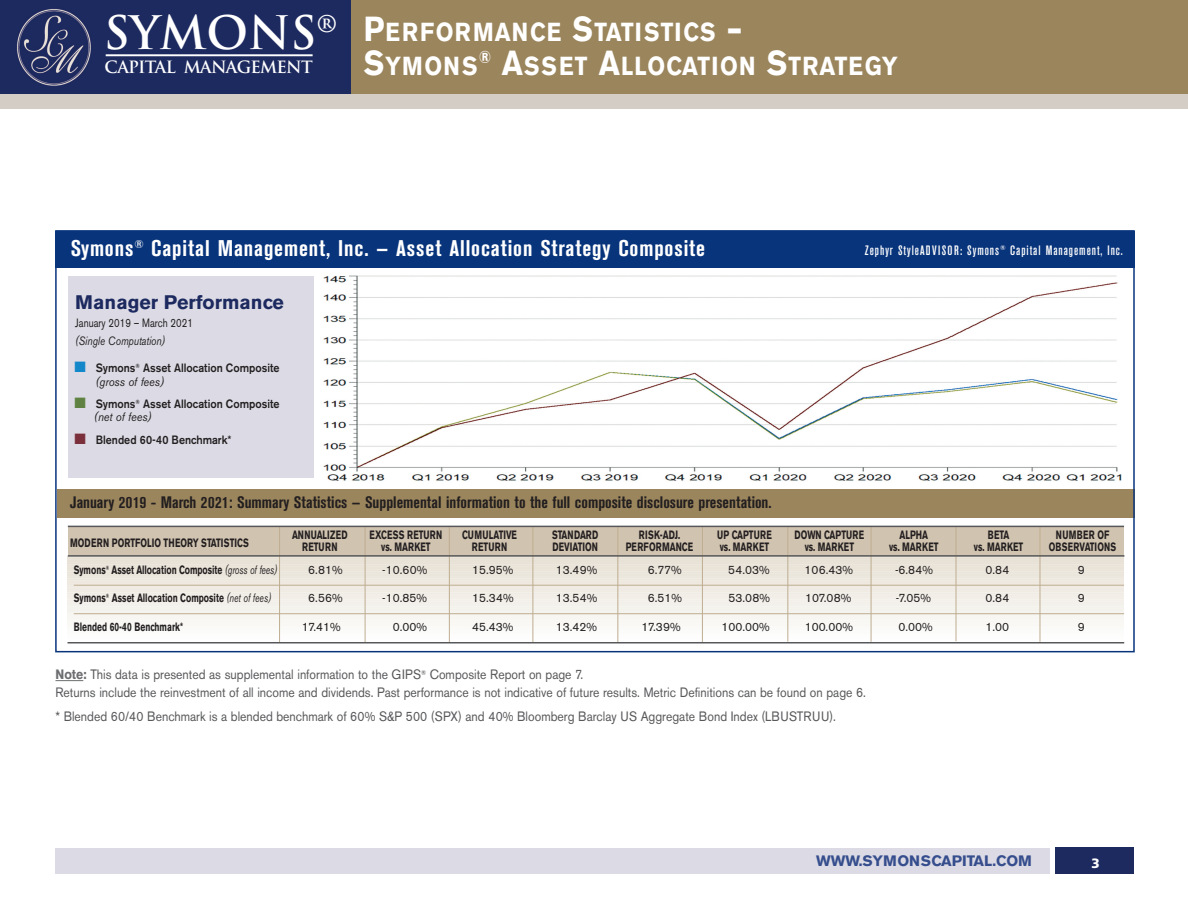
<style>
.page{position:relative;width:1188px;height:918px;background:#fff}
.page>*{position:absolute;margin:0;border:0;box-sizing:border-box;transform-origin:0 0}
.t1{font:700 45px "Trajan";color:#fff}
.t2{font:700 25.8px/34.5px "Akzidenz Grotesk BE";letter-spacing:.05em;color:#fff;scale:.87 1}
.t3{font:700 condensed 22.5px "Akzidenz Grotesk BE";letter-spacing:.04em;color:#fff}
.t4{font:700 19.5px "Akzidenz Grotesk BE";color:#1d2a5f}
.t5{font:700 condensed 16.5px "Akzidenz Grotesk BE";color:#231f20}
.t6{font:700 16.5px "Trajan";letter-spacing:-.045em;color:#fff}
.t7{font:700 15px "Akzidenz Grotesk BE";color:#364e8d}
.t8{font:13.5px/18px "Akzidenz Grotesk BE";color:#57585a;scale:.9 1}
.t9{font:500 condensed 13.5px "Akzidenz Grotesk BE";letter-spacing:.07em;color:#fff}
.t10{font:900 13.5px "Frutiger";color:#fff}
.t11{font:700 12px "Akzidenz Grotesk BE";color:#231f20;scale:.7 1}
.t12{font:12px "Akzidenz Grotesk BE";color:#231f20}
.t13{font:500 12px/13.5px "Akzidenz Grotesk BE";color:#231f20;scale:.9 1}
.t14{font:12px "Akzidenz Grotesk BE";color:#231f20;scale:.8 1}
.t15{font:italic 12px "Akzidenz Grotesk BE";color:#231f20;scale:.8 1}
.t16{font:700 12px "Akzidenz Grotesk BE";letter-spacing:.04em;color:#231f20;scale:.7 1}
.t17{font:700 12px "Akzidenz Grotesk BE";letter-spacing:.02em;color:#231f20;scale:.7 1}
.s1{font-size:34.5px}
.s2{font-weight:400;font-style:italic}
.s3{font-weight:700;color:#6c6d70}
</style>
<div class="page">
<div style="left:57px;top:489px;width:1078px;height:28px;background:#9b855c"></div>
<svg style="left:56px;top:680px;width:27px;height:1px"></svg>
<div style="left:55px;top:231px;width:1079px;height:36px;background:#08347b"></div>
<img style="left:323px;top:275px;width:799px;height:206px">
<div style="left:68px;top:629px;width:1056px;height:8px;background:#fcfcfb"></div>
<div style="left:68px;top:622px;width:1056px;height:8px;background:#faf9f6"></div>
<div style="left:68px;top:615px;width:1056px;height:8px;background:#f7f7f3"></div>
<div style="left:68px;top:608px;width:1056px;height:8px;background:#e9e5db"></div>
<div style="left:68px;top:606px;width:1056px;height:8px;background:#f4f2ed"></div>
<div style="left:68px;top:599px;width:1056px;height:8px;background:#f3efea"></div>
<div style="left:68px;top:592px;width:1056px;height:8px;background:#f2eee7"></div>
<div style="left:68px;top:585px;width:1056px;height:8px;background:#efeae3"></div>
<div style="left:68px;top:578px;width:1056px;height:8px;background:#e0d7c9"></div>
<div style="left:68px;top:575px;width:1056px;height:9px;background:#ede7de"></div>
<div style="left:68px;top:568px;width:1056px;height:9px;background:#eae5da"></div>
<div style="left:68px;top:561px;width:1056px;height:9px;background:#e9e2d7"></div>
<div style="left:68px;top:557px;width:1056px;height:6px;background:#e7e0d4"></div>
<div style="left:68px;top:527px;width:1056px;height:28px;background:#d0c3b0"></div>
<hr style="left:74px;top:585px;width:1050px;height:1px;background:#bead90">
<hr style="left:74px;top:613px;width:1050px;height:1px;background:#bead90">
<div style="left:68px;top:276px;width:246px;height:202px;background:#dcdbe5"></div>
<hr style="left:279px;top:527px;width:1px;height:116px;background:#bead90">
<hr style="left:365px;top:527px;width:1px;height:115px;background:#bead90">
<hr style="left:449px;top:527px;width:1px;height:115px;background:#bead90">
<hr style="left:533px;top:527px;width:1px;height:116px;background:#bead90">
<hr style="left:617px;top:527px;width:1px;height:115px;background:#bead90">
<hr style="left:702px;top:526px;width:1px;height:116px;background:#bead90">
<hr style="left:787px;top:527px;width:1px;height:115px;background:#bead90">
<hr style="left:871px;top:527px;width:1px;height:115px;background:#bead90">
<hr style="left:956px;top:526px;width:1px;height:115px;background:#bead90">
<hr style="left:1040px;top:527px;width:1px;height:115px;background:#bead90">
<hr style="left:68px;top:526px;width:1056px;height:1px;background:#57585a">
<hr style="left:68px;top:555px;width:1056px;height:2px;background:#57585a">
<hr style="left:68px;top:642px;width:1056px;height:2px;background:#57585a">
<div style="left:350px;top:0;width:838px;height:94px;background:#9b855c"></div>
<div style="left:0;top:0;width:351px;height:94px;background:#1d2a5f"></div>
<div style="left:0;top:94px;width:1188px;height:15px;background:#d3cdc6"></div>
<hr style="left:106px;top:54px;width:207px;height:2px;background:#fff">
<img style="left:17px;top:9px;width:74px;height:77px">
<div style="left:55px;top:848px;width:994px;height:26px;background:#dcdbe5"></div>
<div style="left:1057px;top:848px;width:77px;height:26px;background:#1d2a5f"></div>
<h1 class="t1" style="left:104px;top:7px;width:235px">SYMONS<sup>®</sup></h1>
<p class="t6" style="left:105px;top:57px;width:210px">CAPITAL MANAGEMENT</p>
<h2 class="t2" style="left:364px;top:17px;width:616px"><span class="s1">P</span>ERFORMANCE <span class="s1">S</span>TATISTICS <span class="s1">–<br>S</span>YMONS<sup>®</sup> <span class="s1">A</span>SSET <span class="s1">A</span>LLOCATION <span class="s1">S</span>TRATEGY</h2>
<h2 class="t2" style="left:364px;top:34px;width:736px"><span class="s1">P</span>ERFORMANCE <span class="s1">S</span>TATISTICS <span class="s1">— S</span>MALL <span class="s1">C</span>AP <span class="s1">V</span>ALUE</h2>
<h3 class="t3" style="left:71px;top:240px;width:636px">Symons<sup>®</sup> Capital Management, Inc. — Asset Allocation Strategy Composite</h3>
<p class="t9" style="left:865px;top:246px;width:259px">Zephyr StyleADVISOR: Symons<sup>®</sup> Capital Management, Inc.</p>
<h3 class="t4" style="left:75px;top:295px;width:210px">Manager Performance</h3>
<p class="t14" style="left:75px;top:318px;width:149px">January 2019 – March 2021</p>
<p class="t15" style="left:75px;top:336px;width:114px">(Single Computation)</p>
<p class="t13" style="left:95px;top:362px;width:206px">Symons<sup>®</sup> Asset Allocation Composite <span class="s2">(gross of fees)</span></p>
<p class="t13" style="left:94px;top:398px;width:208px">Symons<sup>®</sup> Asset Allocation Composite <span class="s2">(net of fees)</span></p>
<p class="t13" style="left:96px;top:434px;width:153px">Blended 60-40 Benchmark*</p>
<p class="t5" style="left:70px;top:496px;width:703px">January 2019 - March 2021: Summary Statistics — Supplemental information to the full composite disclosure presentation.</p>
<p class="t11" style="left:70px;top:538px;width:257px">MODERN PORTFOLIO THEORY STATISTICS</p>
<p class="t16" style="left:292px;top:531px;width:81px">ANNUALIZED</p>
<p class="t17" style="left:370px;top:531px;width:106px">EXCESS RETURN</p>
<p class="t11" style="left:462px;top:531px;width:80px">CUMULATIVE</p>
<p class="t11" style="left:552px;top:531px;width:68px">STANDARD</p>
<p class="t11" style="left:639px;top:531px;width:61px">RISK-ADJ.</p>
<p class="t11" style="left:717px;top:531px;width:80px">UP CAPTURE</p>
<p class="t11" style="left:795px;top:531px;width:101px">DOWN CAPTURE</p>
<p class="t11" style="left:900px;top:531px;width:42px">ALPHA</p>
<p class="t11" style="left:988px;top:531px;width:32px">BETA</p>
<p class="t16" style="left:1056px;top:531px;width:78px">NUMBER OF</p>
<p class="t11" style="left:302px;top:543px;width:52px">RETURN</p>
<p class="t11" style="left:381px;top:543px;width:72px">vs. MARKET</p>
<p class="t11" style="left:472px;top:543px;width:52px">RETURN</p>
<p class="t11" style="left:552px;top:543px;width:67px">DEVIATION</p>
<p class="t11" style="left:626px;top:543px;width:98px">PERFORMANCE</p>
<p class="t11" style="left:720px;top:543px;width:72px">vs. MARKET</p>
<p class="t11" style="left:805px;top:543px;width:72px">vs. MARKET</p>
<p class="t11" style="left:889px;top:543px;width:72px">vs. MARKET</p>
<p class="t11" style="left:974px;top:543px;width:72px">vs. MARKET</p>
<p class="t11" style="left:1049px;top:543px;width:98px">OBSERVATIONS</p>
<p class="t11" style="left:74px;top:565px;width:292px">Symons<sup>®</sup> Asset Allocation Composite <span class="s2">(gross of fees)</span></p>
<p class="t12" style="left:308px;top:565px;width:36px">6.81%</p>
<p class="t12" style="left:382px;top:565px;width:47px">-10.60%</p>
<p class="t12" style="left:472px;top:565px;width:43px">15.95%</p>
<p class="t12" style="left:556px;top:565px;width:43px">13.49%</p>
<p class="t12" style="left:648px;top:565px;width:35px">6.77%</p>
<p class="t12" style="left:728px;top:565px;width:43px">54.03%</p>
<p class="t12" style="left:804px;top:565px;width:50px">106.43%</p>
<p class="t12" style="left:895px;top:565px;width:40px">-6.84%</p>
<p class="t12" style="left:986px;top:565px;width:25px">0.84</p>
<p class="t12" style="left:1078px;top:565px;width:8px">9</p>
<p class="t11" style="left:74px;top:594px;width:284px">Symons<sup>®</sup> Asset Allocation Composite <span class="s2">(net of fees)</span></p>
<p class="t12" style="left:308px;top:594px;width:36px">6.56%</p>
<p class="t12" style="left:382px;top:594px;width:46px">-10.85%</p>
<p class="t12" style="left:472px;top:594px;width:43px">15.34%</p>
<p class="t12" style="left:556px;top:594px;width:43px">13.54%</p>
<p class="t12" style="left:648px;top:594px;width:36px">6.51%</p>
<p class="t12" style="left:729px;top:594px;width:43px">53.08%</p>
<p class="t12" style="left:805px;top:594px;width:48px">107.08%</p>
<p class="t12" style="left:896px;top:594px;width:37px">-7.05%</p>
<p class="t12" style="left:986px;top:594px;width:25px">0.84</p>
<p class="t12" style="left:1078px;top:594px;width:8px">9</p>
<p class="t11" style="left:74px;top:622px;width:158px">Blended 60-40 Benchmark*</p>
<p class="t12" style="left:302px;top:622px;width:41px">17.41%</p>
<p class="t12" style="left:393px;top:622px;width:36px">0.00%</p>
<p class="t12" style="left:472px;top:622px;width:43px">45.43%</p>
<p class="t12" style="left:556px;top:622px;width:43px">13.42%</p>
<p class="t12" style="left:641px;top:622px;width:41px">17.39%</p>
<p class="t12" style="left:722px;top:622px;width:50px">100.00%</p>
<p class="t12" style="left:805px;top:622px;width:50px">100.00%</p>
<p class="t12" style="left:899px;top:622px;width:36px">0.00%</p>
<p class="t12" style="left:986px;top:622px;width:25px">1.00</p>
<p class="t12" style="left:1078px;top:622px;width:8px">9</p>
<p class="t8" style="left:56px;top:667px;width:902px"><span class="s3">Note:</span> This data is presented as supplemental information to the GIPS<sup>®</sup> Composite Report on page 7.<br>Returns include the reinvestment of all income and dividends. Past performance is not indicative of future results. Metric Definitions can be found on page 6.</p>
<p class="t8" style="left:56px;top:708px;width:869px">* Blended 60/40 Benchmark is a blended benchmark of 60% S&amp;P 500 (SPX) and 40% Bloomberg Barclay US Aggregate Bond Index (LBUSTRUU).</p>
<p class="t7" style="left:816px;top:856px;width:218px">WWW.SYMONSCAPITAL.COM</p>
<p class="t10" style="left:1091px;top:857px;width:10px">3</p>
</div>
